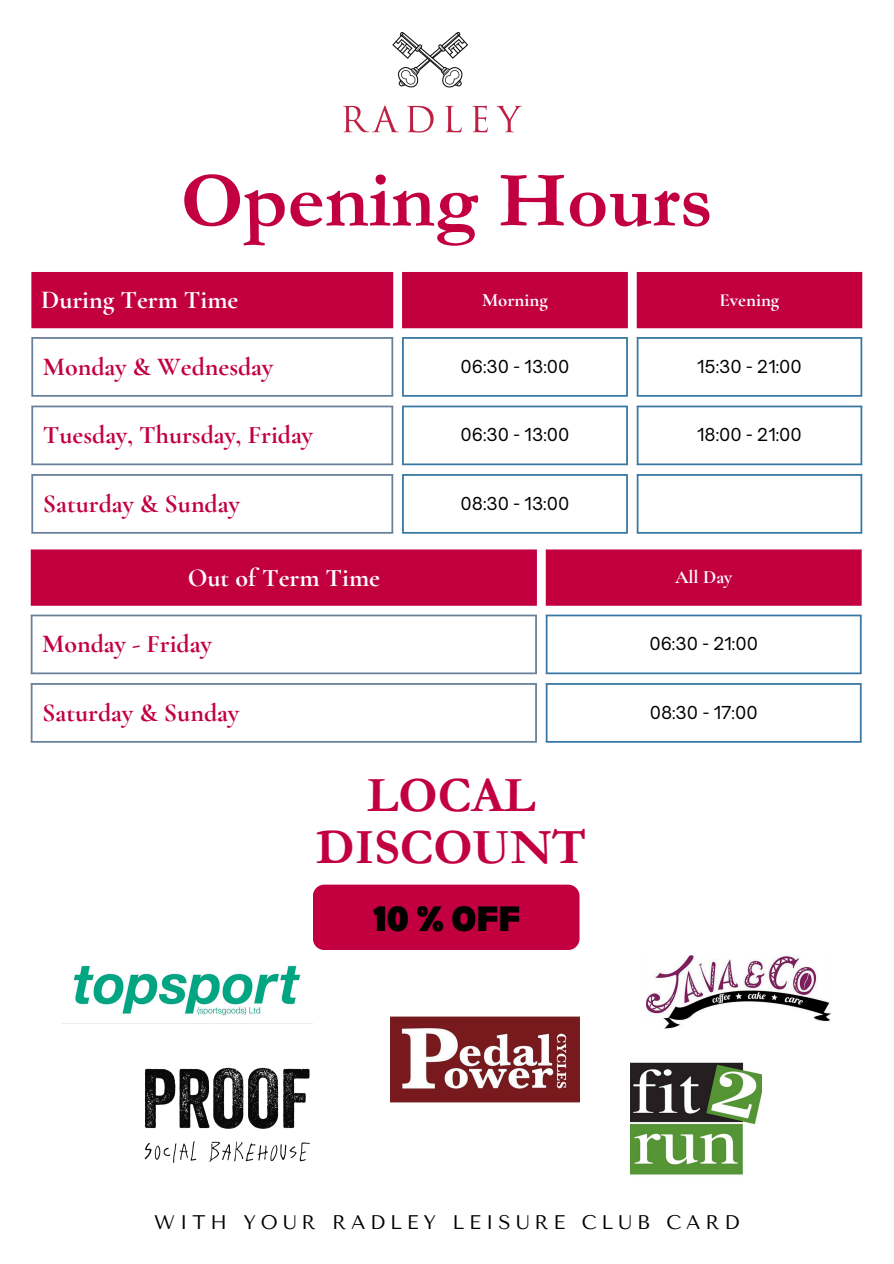
<style>
.page{position:relative;width:894px;height:1264px;background:#fff}
.page>*{position:absolute;margin:0;border:0;box-sizing:border-box;transform-origin:0 0}
.t1{font:700 79.5px "Garamond";color:#c20040}
.t2{font:700 49.65px/51.8px "Garamond";color:#c20040;text-align:center}
.t3{font:900 34.35px "Bernoru";color:#000}
.t4{font:700 25.95px "Cormorant Garamond";color:#c20040}
.t5{font:700 25.95px "Cormorant Garamond";color:#fff}
.t6{font:19.65px "Tenor Sans";letter-spacing:.245em;color:#000}
.t7{font:700 18.9px "Cormorant Garamond";color:#fff}
.t8{font:17.1px "Open Sauce One";color:#000}
</style>
<div class="page">
<div style="left:31px;top:272px;width:831px;height:56px;background:#c20040"></div>
<svg style="left:31px;top:337px;width:831px;height:196px"></svg>
<hr style="left:31px;top:339px;width:2px;height:56px;background:#698099">
<hr style="left:391px;top:339px;width:2px;height:56px;background:#698099">
<hr style="left:31px;top:337px;width:362px;height:2px;background:#698099">
<hr style="left:31px;top:395px;width:362px;height:2px;background:#698099">
<hr style="left:31px;top:407px;width:2px;height:56px;background:#698099">
<hr style="left:391px;top:407px;width:2px;height:56px;background:#698099">
<hr style="left:31px;top:405px;width:362px;height:2px;background:#698099">
<hr style="left:31px;top:463px;width:362px;height:2px;background:#698099">
<hr style="left:31px;top:476px;width:2px;height:56px;background:#698099">
<hr style="left:391px;top:476px;width:2px;height:56px;background:#698099">
<hr style="left:31px;top:474px;width:362px;height:2px;background:#698099">
<hr style="left:31px;top:532px;width:362px;height:1px;background:#698099">
<hr style="left:402px;top:339px;width:1px;height:56px;background:#3878a4">
<hr style="left:626px;top:339px;width:1px;height:56px;background:#3878a4">
<hr style="left:402px;top:337px;width:225px;height:2px;background:#3878a4">
<hr style="left:402px;top:395px;width:225px;height:2px;background:#3878a4">
<hr style="left:636px;top:339px;width:2px;height:56px;background:#3878a4">
<hr style="left:860px;top:339px;width:2px;height:56px;background:#3878a4">
<hr style="left:636px;top:337px;width:226px;height:2px;background:#3878a4">
<hr style="left:636px;top:395px;width:226px;height:2px;background:#3878a4">
<hr style="left:402px;top:407px;width:1px;height:56px;background:#3878a4">
<hr style="left:626px;top:407px;width:1px;height:56px;background:#3878a4">
<hr style="left:402px;top:405px;width:225px;height:2px;background:#3878a4">
<hr style="left:402px;top:463px;width:225px;height:2px;background:#3878a4">
<hr style="left:636px;top:407px;width:2px;height:56px;background:#3878a4">
<hr style="left:860px;top:407px;width:2px;height:56px;background:#3878a4">
<hr style="left:636px;top:405px;width:226px;height:2px;background:#3878a4">
<hr style="left:636px;top:463px;width:226px;height:2px;background:#3878a4">
<hr style="left:402px;top:476px;width:1px;height:56px;background:#3878a4">
<hr style="left:626px;top:476px;width:1px;height:56px;background:#3878a4">
<hr style="left:402px;top:474px;width:225px;height:2px;background:#3878a4">
<hr style="left:402px;top:532px;width:225px;height:1px;background:#3878a4">
<hr style="left:636px;top:476px;width:2px;height:56px;background:#3878a4">
<hr style="left:860px;top:476px;width:2px;height:56px;background:#3878a4">
<hr style="left:636px;top:474px;width:226px;height:2px;background:#3878a4">
<hr style="left:636px;top:532px;width:226px;height:1px;background:#3878a4">
<img style="left:343px;top:32px;width:179px;height:101px">
<div style="left:31px;top:549px;width:830px;height:56px;background:#c20040"></div>
<svg style="left:31px;top:614px;width:830px;height:128px"></svg>
<hr style="left:31px;top:616px;width:1px;height:56px;background:#698099">
<hr style="left:535px;top:616px;width:1px;height:56px;background:#698099">
<hr style="left:31px;top:614px;width:505px;height:2px;background:#698099">
<hr style="left:31px;top:672px;width:505px;height:2px;background:#698099">
<hr style="left:31px;top:685px;width:1px;height:56px;background:#698099">
<hr style="left:535px;top:685px;width:1px;height:56px;background:#698099">
<hr style="left:31px;top:683px;width:505px;height:2px;background:#698099">
<hr style="left:31px;top:741px;width:505px;height:1px;background:#698099">
<hr style="left:545px;top:616px;width:2px;height:56px;background:#3878a4">
<hr style="left:859px;top:616px;width:2px;height:56px;background:#3878a4">
<hr style="left:545px;top:614px;width:316px;height:2px;background:#3878a4">
<hr style="left:545px;top:672px;width:316px;height:2px;background:#3878a4">
<hr style="left:545px;top:685px;width:2px;height:56px;background:#3878a4">
<hr style="left:859px;top:685px;width:2px;height:56px;background:#3878a4">
<hr style="left:545px;top:683px;width:316px;height:2px;background:#3878a4">
<hr style="left:545px;top:741px;width:316px;height:1px;background:#3878a4">
<img style="left:646px;top:955px;width:184px;height:74px">
<div style="left:313px;top:884px;width:266px;height:66px;background:#c20040;border-radius:11px"></div>
<img style="left:630px;top:1062px;width:131px;height:113px">
<img style="left:63px;top:965px;width:249px;height:59px">
<img style="left:144px;top:1067px;width:166px;height:96px">
<img style="left:390px;top:1016px;width:189px;height:87px">
<p class="t1" style="left:181px;top:157px;width:533px">Opening Hours</p>
<p class="t5" style="left:41px;top:284px;width:199px">During Term Time</p>
<h1 class="t7" style="left:482px;top:288px;width:67px">Morning</h1>
<p class="t7" style="left:719px;top:288px;width:61px">Evening</p>
<p class="t4" style="left:43px;top:351px;width:232px">Monday &amp; Wednesday</p>
<p class="t8" style="left:460px;top:355px;width:110px">06:30 - 13:00</p>
<p class="t8" style="left:697px;top:355px;width:106px">15:30 - 21:00</p>
<p class="t4" style="left:43px;top:419px;width:271px">Tuesday, Thursday, Friday</p>
<p class="t8" style="left:460px;top:424px;width:110px">06:30 - 13:00</p>
<p class="t8" style="left:697px;top:424px;width:106px">18:00 - 21:00</p>
<p class="t4" style="left:43px;top:488px;width:198px">Saturday &amp; Sunday</p>
<p class="t8" style="left:460px;top:492px;width:110px">08:30 - 13:00</p>
<p class="t5" style="left:188px;top:561px;width:194px">Out of Term Time</p>
<p class="t7" style="left:675px;top:565px;width:59px">All Day</p>
<p class="t4" style="left:42px;top:628px;width:171px">Monday - Friday</p>
<p class="t8" style="left:649px;top:633px;width:110px">06:30 - 21:00</p>
<p class="t4" style="left:42px;top:697px;width:198px">Saturday &amp; Sunday</p>
<p class="t8" style="left:649px;top:701px;width:109px">08:30 - 17:00</p>
<h2 class="t2" style="left:316px;top:770px;width:272px">LOCAL<br>DISCOUNT</h2>
<h3 class="t3" style="left:372px;top:899px;width:150px">10 % OFF</h3>
<p class="t6" style="left:154px;top:1211px;width:586px">WITH YOUR RADLEY LEISURE CLUB CARD</p>
</div>
